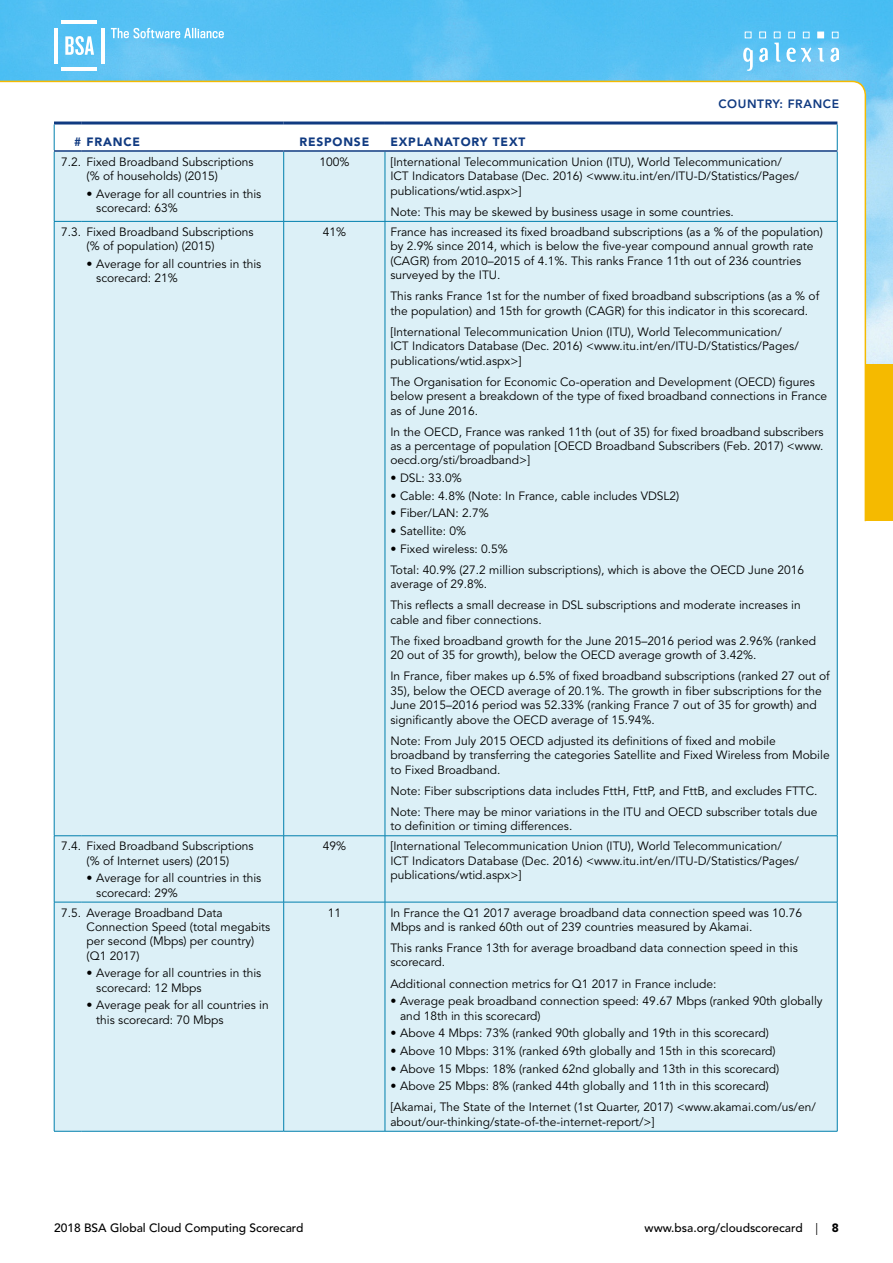
<style>
.page{position:relative;width:893px;height:1263px;background:#fff}
.page>*{position:absolute;margin:0;border:0;box-sizing:border-box;transform-origin:0 0}
.t1{font:12px/14.4px "Avenir LT Std";color:#000}
.t2{font:500 12px "Avenir LT Std";color:#000}
.t3{font:900 12px "Avenir LT Std";letter-spacing:.07em;color:#103a81}
.t4{font:800 12px "Avenir LT Std";letter-spacing:.05em;color:#103a81}
.s1{font-weight:400}
.s2{font-weight:900}
</style>
<div class="page">
<img style="left:0;top:0;width:893px;height:364px">
<hr style="left:101px;top:28px;width:4px;height:35px;background:#fff">
<hr style="left:62px;top:20px;width:35px;height:4px;background:#fff">
<hr style="left:54px;top:28px;width:3px;height:35px;background:#fff">
<hr style="left:62px;top:68px;width:35px;height:3px;background:#fff">
<svg style="left:65px;top:28px;width:159px;height:27px"></svg>
<svg style="left:818px;top:48px;width:6px;height:14px"></svg>
<svg style="left:830px;top:48px;width:9px;height:14px"></svg>
<svg style="left:832px;top:32px;width:6px;height:6px"></svg>
<div style="left:817px;top:32px;width:7px;height:6px;border:1px solid #fff"></div>
<svg style="left:743px;top:32px;width:68px;height:39px"></svg>
<div style="left:865px;top:364px;width:28px;height:157px;background:#f5ba00"></div>
<svg style="left:0;top:80px;width:867px;height:443px"></svg>
<div style="left:55px;top:152px;width:782px;height:979px;background:#dcf0f7"></div>
<hr style="left:283px;top:152px;width:1px;height:69px;background:#007fad">
<hr style="left:385px;top:152px;width:1px;height:69px;background:#007fad">
<svg style="left:54px;top:221px;width:27px;height:1px"></svg>
<hr style="left:81px;top:221px;width:203px;height:1px;background:#007fad">
<hr style="left:284px;top:221px;width:101px;height:1px;background:#007fad">
<hr style="left:283px;top:222px;width:1px;height:613px;background:#007fad">
<hr style="left:385px;top:221px;width:452px;height:1px;background:#007fad">
<hr style="left:385px;top:222px;width:1px;height:613px;background:#007fad">
<svg style="left:54px;top:835px;width:27px;height:1px"></svg>
<hr style="left:81px;top:835px;width:203px;height:1px;background:#007fad">
<hr style="left:284px;top:835px;width:101px;height:1px;background:#007fad">
<hr style="left:283px;top:836px;width:1px;height:66px;background:#007fad">
<hr style="left:385px;top:835px;width:452px;height:1px;background:#007fad">
<hr style="left:385px;top:836px;width:1px;height:66px;background:#007fad">
<svg style="left:55px;top:902px;width:26px;height:1px"></svg>
<hr style="left:81px;top:902px;width:203px;height:1px;background:#007fad">
<hr style="left:284px;top:902px;width:101px;height:1px;background:#007fad">
<hr style="left:283px;top:902px;width:1px;height:229px;background:#007fad">
<hr style="left:385px;top:902px;width:452px;height:1px;background:#007fad">
<hr style="left:385px;top:902px;width:1px;height:229px;background:#007fad">
<hr style="left:54px;top:122px;width:27px;height:3px;background:#103a81">
<hr style="left:81px;top:122px;width:203px;height:3px;background:#103a81">
<hr style="left:284px;top:122px;width:101px;height:3px;background:#103a81">
<hr style="left:385px;top:122px;width:452px;height:3px;background:#103a81">
<svg style="left:54px;top:125px;width:1px;height:25px"></svg>
<hr style="left:54px;top:150px;width:27px;height:2px;background:#103a81">
<hr style="left:81px;top:150px;width:203px;height:2px;background:#103a81">
<hr style="left:284px;top:150px;width:101px;height:2px;background:#103a81">
<hr style="left:385px;top:150px;width:452px;height:2px;background:#103a81">
<svg style="left:837px;top:125px;width:1px;height:25px"></svg>
<hr style="left:54px;top:152px;width:1px;height:69px;background:#007fad">
<hr style="left:54px;top:222px;width:1px;height:613px;background:#007fad">
<hr style="left:54px;top:836px;width:1px;height:66px;background:#007fad">
<hr style="left:54px;top:902px;width:1px;height:229px;background:#007fad">
<svg style="left:54px;top:1131px;width:27px;height:1px"></svg>
<hr style="left:81px;top:1131px;width:203px;height:1px;background:#007fad">
<hr style="left:284px;top:1131px;width:101px;height:1px;background:#007fad">
<hr style="left:385px;top:1131px;width:452px;height:1px;background:#007fad">
<hr style="left:837px;top:152px;width:1px;height:69px;background:#007fad">
<hr style="left:837px;top:222px;width:1px;height:613px;background:#007fad">
<hr style="left:837px;top:836px;width:1px;height:66px;background:#007fad">
<hr style="left:837px;top:902px;width:1px;height:229px;background:#007fad">
<p class="t4" style="left:718px;top:97px;width:38px">COUNTRY</p>
<p class="t4" style="left:779px;top:97px;width:61px">: FRANCE</p>
<p class="t3" style="left:74px;top:134px;width:68px"># FRANCE</p>
<p class="t3" style="left:299px;top:134px;width:71px">RESPONSE</p>
<p class="t3" style="left:390px;top:134px;width:137px">EXPLANATORY TEXT</p>
<p class="t1" style="left:87px;top:155px;width:169px;text-indent:-25px">7.2. Fixed Broadband Subscriptions (% of households) (2015)</p>
<p class="t1" style="left:96px;top:187px;width:167px;text-indent:-10px">• Average for all countries in this scorecard: 63%</p>
<p class="t1" style="left:319px;top:155px;width:32px">100%</p>
<p class="t1" style="left:390px;top:155px;width:410px">[International Telecommunication Union (ITU), World Telecommunication/<br>ICT Indicators Database (Dec. 2016) &lt;www.itu.int/en/ITU-D/Statistics/Pages/ publications/wtid.aspx&gt;]</p>
<p class="t1" style="left:390px;top:205px;width:345px">Note: This may be skewed by business usage in some countries.</p>
<p class="t1" style="left:87px;top:225px;width:169px;text-indent:-25px">7.3. Fixed Broadband Subscriptions (% of population) (2015)</p>
<p class="t1" style="left:96px;top:257px;width:167px;text-indent:-10px">• Average for all countries in this scorecard: 21%</p>
<p class="t1" style="left:323px;top:225px;width:25px">41%</p>
<p class="t1" style="left:390px;top:225px;width:434px">France has increased its fixed broadband subscriptions (as a % of the population) by 2.9% since 2014, which is below the five-year compound annual growth rate (CAGR) from 2010–2015 of 4.1%. This ranks France 11th out of 236 countries surveyed by the ITU.</p>
<p class="t1" style="left:390px;top:289px;width:430px">This ranks France 1st for the number of fixed broadband subscriptions (as a % of the population) and 15th for growth (CAGR) for this indicator in this scorecard.</p>
<p class="t1" style="left:390px;top:325px;width:410px">[International Telecommunication Union (ITU), World Telecommunication/<br>ICT Indicators Database (Dec. 2016) &lt;www.itu.int/en/ITU-D/Statistics/Pages/ publications/wtid.aspx&gt;]</p>
<p class="t1" style="left:390px;top:375px;width:438px">The Organisation for Economic Co-operation and Development (OECD) figures below present a breakdown of the type of fixed broadband connections in France as of June 2016.</p>
<p class="t1" style="left:390px;top:425px;width:435px;text-align:justify">In the OECD, France was ranked 11th (out of 35) for fixed broadband subscribers as a percentage of population [OECD Broadband Subscribers (Feb. 2017) &lt;www. oecd.org/sti/broadband&gt;]</p>
<p class="t1" style="left:390px;top:471px;width:73px">• DSL: 33.0%</p>
<p class="t1" style="left:390px;top:489px;width:290px">• Cable: 4.8% (Note: In France, cable includes VDSL2)</p>
<p class="t1" style="left:390px;top:506px;width:100px">• Fiber/LAN: 2.7%</p>
<p class="t1" style="left:390px;top:524px;width:77px">• Satellite: 0%</p>
<p class="t1" style="left:390px;top:538px;width:415px;line-height:21.1px">• Fixed wireless: 0.5%<br>Total: 40.9% (27.2 million subscriptions), which is above the OECD June 2016</p>
<p class="t1" style="left:390px;top:574px;width:412px;line-height:21.1px">average of 29.8%.<br>This reflects a small decrease in DSL subscriptions and moderate increases in</p>
<p class="t1" style="left:390px;top:609px;width:427px;line-height:21.1px">cable and fiber connections.<br>The fixed broadband growth for the June 2015–2016 period was 2.96% (ranked</p>
<p class="t1" style="left:390px;top:645px;width:441px;line-height:21.1px">20 out of 35 for growth), below the OECD average growth of 3.42%.<br>In France, fiber makes up 6.5% of fixed broadband subscriptions (ranked 27 out of</p>
<p class="t1" style="left:390px;top:684px;width:433px">35), below the OECD average of 20.1%. The growth in fiber subscriptions for the<br>June 2015–2016 period was 52.33% (ranking France 7 out of 35 for growth) and significantly above the OECD average of 15.94%.</p>
<p class="t1" style="left:390px;top:734px;width:441px">Note: From July 2015 OECD adjusted its definitions of fixed and mobile broadband by transferring the categories Satellite and Fixed Wireless from Mobile to Fixed Broadband.</p>
<p class="t1" style="left:390px;top:780px;width:429px;line-height:21.1px">Note: Fiber subscriptions data includes FttH, FttP, and FttB, and excludes FTTC.<br>Note: There may be minor variations in the ITU and OECD subscriber totals due</p>
<p class="t1" style="left:390px;top:819px;width:183px">to definition or timing differences.</p>
<p class="t1" style="left:61px;top:839px;width:194px;text-align:center">7.4. Fixed Broadband Subscriptions (% of Internet users) (2015)</p>
<p class="t1" style="left:96px;top:871px;width:167px;text-indent:-10px">• Average for all countries in this scorecard: 29%</p>
<p class="t1" style="left:323px;top:839px;width:25px">49%</p>
<p class="t1" style="left:390px;top:839px;width:410px">[International Telecommunication Union (ITU), World Telecommunication/<br>ICT Indicators Database (Dec. 2016) &lt;www.itu.int/en/ITU-D/Statistics/Pages/ publications/wtid.aspx&gt;]</p>
<p class="t1" style="left:87px;top:905px;width:185px;text-indent:-25px">7.5. Average Broadband Data<br>Connection Speed (total megabits per second (Mbps) per country) (Q1 2017)</p>
<p class="t1" style="left:96px;top:966px;width:167px;text-indent:-10px">• Average for all countries in this scorecard: 12 Mbps</p>
<p class="t1" style="left:96px;top:998px;width:174px;text-indent:-10px">• Average peak for all countries in this scorecard: 70 Mbps</p>
<p class="t1" style="left:328px;top:905px;width:15px">11</p>
<p class="t1" style="left:390px;top:905px;width:413px">In France the Q1 2017 average broadband data connection speed was 10.76<br>Mbps and is ranked 60th out of 239 countries measured by Akamai.</p>
<p class="t1" style="left:390px;top:941px;width:409px">This ranks France 13th for average broadband data connection speed in this scorecard.</p>
<p class="t1" style="left:390px;top:976px;width:328px">Additional connection metrics for Q1 2017 in France include:</p>
<p class="t1" style="left:400px;top:994px;width:424px;text-indent:-10px">• Average peak broadband connection speed: 49.67 Mbps (ranked 90th globally and 18th in this scorecard)</p>
<p class="t1" style="left:390px;top:1026px;width:380px">• Above 4 Mbps: 73% (ranked 90th globally and 19th in this scorecard)</p>
<p class="t1" style="left:390px;top:1044px;width:387px">• Above 10 Mbps: 31% (ranked 69th globally and 15th in this scorecard)</p>
<p class="t1" style="left:390px;top:1061px;width:390px">• Above 15 Mbps: 18% (ranked 62nd globally and 13th in this scorecard)</p>
<p class="t1" style="left:390px;top:1076px;width:427px;line-height:21.1px">• Above 25 Mbps: 8% (ranked 44th globally and 11th in this scorecard) [Akamai, The State of the Internet (1st Quarter, 2017) &lt;www.akamai.com/us/en/</p>
<p class="t1" style="left:390px;top:1115px;width:266px">about/our-thinking/state-of-the-internet-report/&gt;]</p>
<p class="t2" style="left:54px;top:1220px;width:251px">2018 BSA Global Cloud Computing Scorecard</p>
<p class="t2" style="left:645px;top:1220px;width:196px">www.bsa.org/cloudscorecard <span class="s1">|</span> <span class="s2">8</span></p>
</div>
